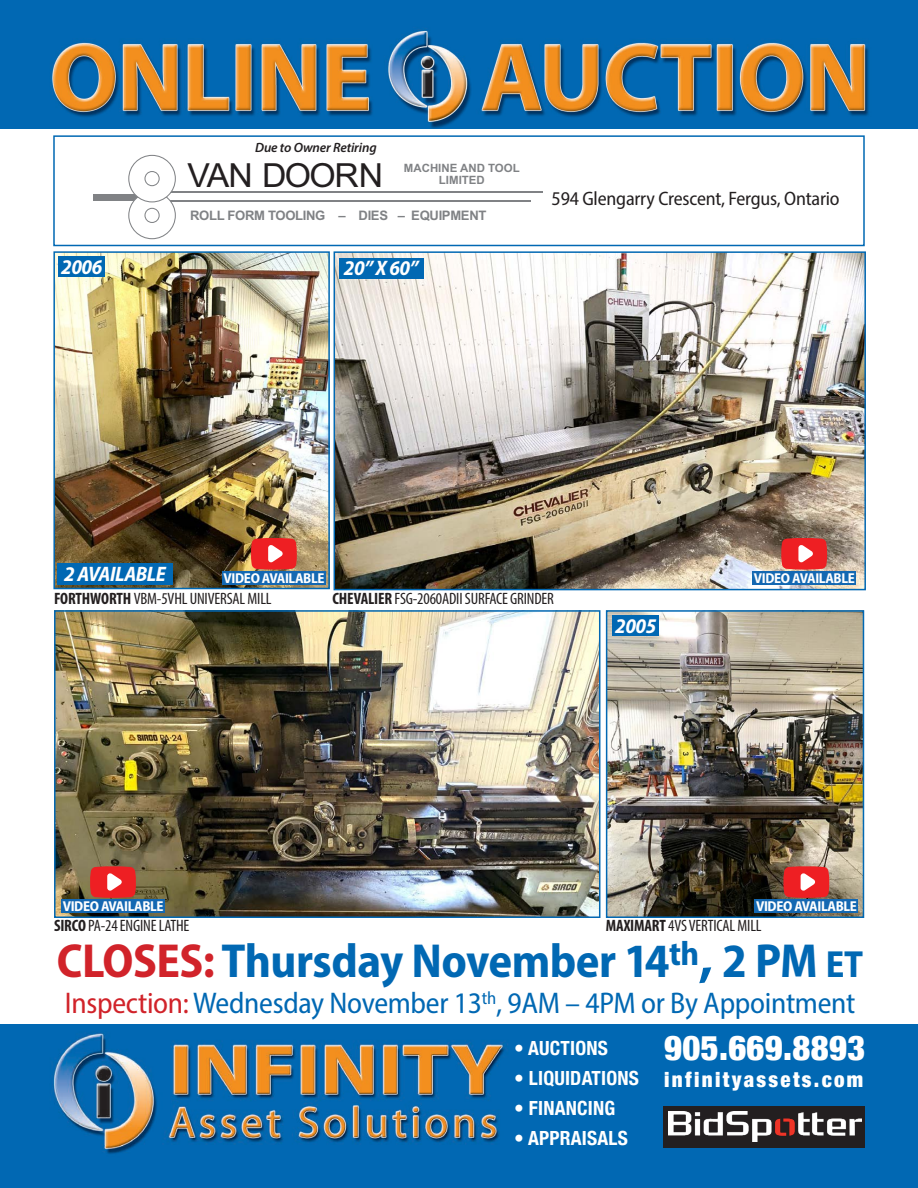
<style>
.page{position:relative;width:918px;height:1188px;background:#fff}
.page>*{position:absolute;margin:0;border:0;box-sizing:border-box;transform-origin:0 0}
.t1{font:700 semi-condensed 48px "Myriad Pro";letter-spacing:-.01em;color:#0168b3}
.t2{font:900 condensed 34.5px "Helvetica Neue";letter-spacing:.01em;color:#fff}
.t3{font:33.15px "Arial";letter-spacing:-.04em;color:#231f20}
.t4{font:semi-condensed 30px "Myriad Pro";letter-spacing:-.01em;color:#0168b3}
.t5{font:italic 700 semi-condensed 21px "Myriad Pro";letter-spacing:-.02em;color:#fff}
.t6{font:900 condensed 21px "Helvetica Neue";letter-spacing:.11em;color:#fff}
.t7{font:700 condensed 19.5px "Helvetica Neue";letter-spacing:.01em;color:#fff}
.t8{font:semi-condensed 19.5px "Myriad Pro";letter-spacing:-.01em;color:#231f20}
.t9{font:condensed 16.5px "Myriad Pro";letter-spacing:-.01em;color:#231f20}
.t10{font:700 semi-condensed 14.4px "Myriad Pro";letter-spacing:-.025em;color:#fff}
.t11{font:italic 600 13.5px "Myriad Pro";letter-spacing:-.01em;color:#231f20}
.t12{font:700 13.05px "Arial";letter-spacing:-.025em;color:#808285}
.t13{font:700 11.4px/12.5px "Arial";color:#808285;text-align:center}
.s1{font-weight:700}
.s2{color:#d1232a}
.s3{font-size:55.05px}
.s4{font-size:37.95px}
</style>
<div class="page">
<img style="left:0;top:0;width:918px;height:129px">
<img style="left:0;top:1025px;width:918px;height:163px">
<div style="left:53px;top:135px;width:812px;height:111px;border:2px solid #0168b3"></div>
<img style="left:56px;top:254px;width:271px;height:332px">
<div style="left:53px;top:251px;width:277px;height:338px;border:2px solid #0168b3"></div>
<img style="left:337px;top:254px;width:526px;height:333px">
<div style="left:334px;top:251px;width:532px;height:339px;border:2px solid #0168b3"></div>
<img style="left:57px;top:613px;width:540px;height:302px">
<div style="left:54px;top:610px;width:546px;height:308px;border:2px solid #0168b3"></div>
<img style="left:609px;top:613px;width:252px;height:302px">
<div style="left:606px;top:610px;width:258px;height:308px;border:2px solid #0168b3"></div>
<div style="left:58px;top:256px;width:47px;height:21px;background:#0168b3"></div>
<div style="left:612px;top:616px;width:47px;height:20px;background:#0168b3"></div>
<div style="left:339px;top:258px;width:84px;height:21px;background:#0168b3"></div>
<div style="left:57px;top:564px;width:116px;height:21px;background:#0168b3"></div>
<svg style="left:783px;top:866px;width:47px;height:32px;background:#e64041"></svg>
<div style="left:754px;top:899px;width:104px;height:14px;background:#1468b2"></div>
<svg style="left:90px;top:866px;width:46px;height:32px"></svg>
<div style="left:61px;top:899px;width:104px;height:14px;background:#1468b2"></div>
<svg style="left:251px;top:538px;width:46px;height:32px"></svg>
<div style="left:222px;top:571px;width:104px;height:14px;background:#1468b2"></div>
<svg style="left:781px;top:538px;width:46px;height:32px"></svg>
<div style="left:752px;top:571px;width:104px;height:14px;background:#1468b2"></div>
<div style="left:663px;top:1106px;width:202px;height:42px;background:#231f20"></div>
<img style="left:669px;top:1111px;width:193px;height:31px">
<hr style="left:166px;top:192px;width:377px;height:1px;background:#808285">
<hr style="left:153px;top:201px;width:378px;height:1px;background:#808285">
<div style="left:94px;top:194px;width:48px;height:6px;background:#808285"></div>
<svg style="left:128px;top:155px;width:48px;height:84px"></svg>
<p class="t5" style="left:61px;top:253px;width:43px">2006</p>
<p class="t11" style="left:255px;top:138px;width:123px">Due to Owner Retiring</p>
<h3 class="t3" style="left:188px;top:154px;width:197px">VAN DOORN</h3>
<p class="t13" style="left:404px;top:162px;width:117px">MACHINE AND TOOL<br>LIMITED</p>
<p class="t12" style="left:190px;top:207px;width:298px">ROLL FORM TOOLING – DIES – EQUIPMENT</p>
<p class="t5" style="left:344px;top:255px;width:76px">20” X 60”</p>
<p class="t8" style="left:552px;top:187px;width:289px">594 Glengarry Crescent, Fergus, Ontario</p>
<p class="t5" style="left:64px;top:560px;width:103px">2 AVAILABLE</p>
<p class="t10" style="left:224px;top:569px;width:102px">VIDEO AVAILABLE</p>
<p class="t10" style="left:754px;top:569px;width:102px">VIDEO AVAILABLE</p>
<p class="t9" style="left:54px;top:589px;width:219px"><span class="s1">FORTHWORTH</span> VBM-5VHL UNIVERSAL MILL</p>
<p class="t9" style="left:333px;top:589px;width:223px"><span class="s1">CHEVALIER</span> FSG-2060ADII SURFACE GRINDER</p>
<p class="t5" style="left:615px;top:612px;width:43px">2005</p>
<p class="t10" style="left:63px;top:897px;width:102px">VIDEO AVAILABLE</p>
<p class="t10" style="left:756px;top:897px;width:102px">VIDEO AVAILABLE</p>
<p class="t9" style="left:54px;top:916px;width:137px"><span class="s1">SIRCO</span> PA-24 ENGINE LATHE</p>
<p class="t9" style="left:606px;top:916px;width:157px"><span class="s1">MAXIMART</span> 4VS VERTICAL MILL</p>
<h1 class="t1" style="left:57px;top:930px;width:808px"><span class="s2">CLOSES:</span> Thursday November 14<sup>th</sup><span class="s3">,</span> 2 PM <span class="s4">ET</span></h1>
<h3 class="t4" style="left:65px;top:985px;width:792px"><span class="s2">Inspection:</span> Wednesday November 13<sup>th</sup>, 9AM – 4PM or By Appointment</h3>
<p class="t7" style="left:514px;top:1032px;width:95px">• AUCTIONS</p>
<p class="t7" style="left:514px;top:1062px;width:126px">• LIQUIDATIONS</p>
<p class="t7" style="left:514px;top:1092px;width:103px">• FINANCING</p>
<p class="t7" style="left:514px;top:1122px;width:115px">• APPRAISALS</p>
<h2 class="t2" style="left:664px;top:1019px;width:203px">905.669.8893</h2>
<p class="t6" style="left:664px;top:1062px;width:201px">infinityassets.com</p>
</div>
